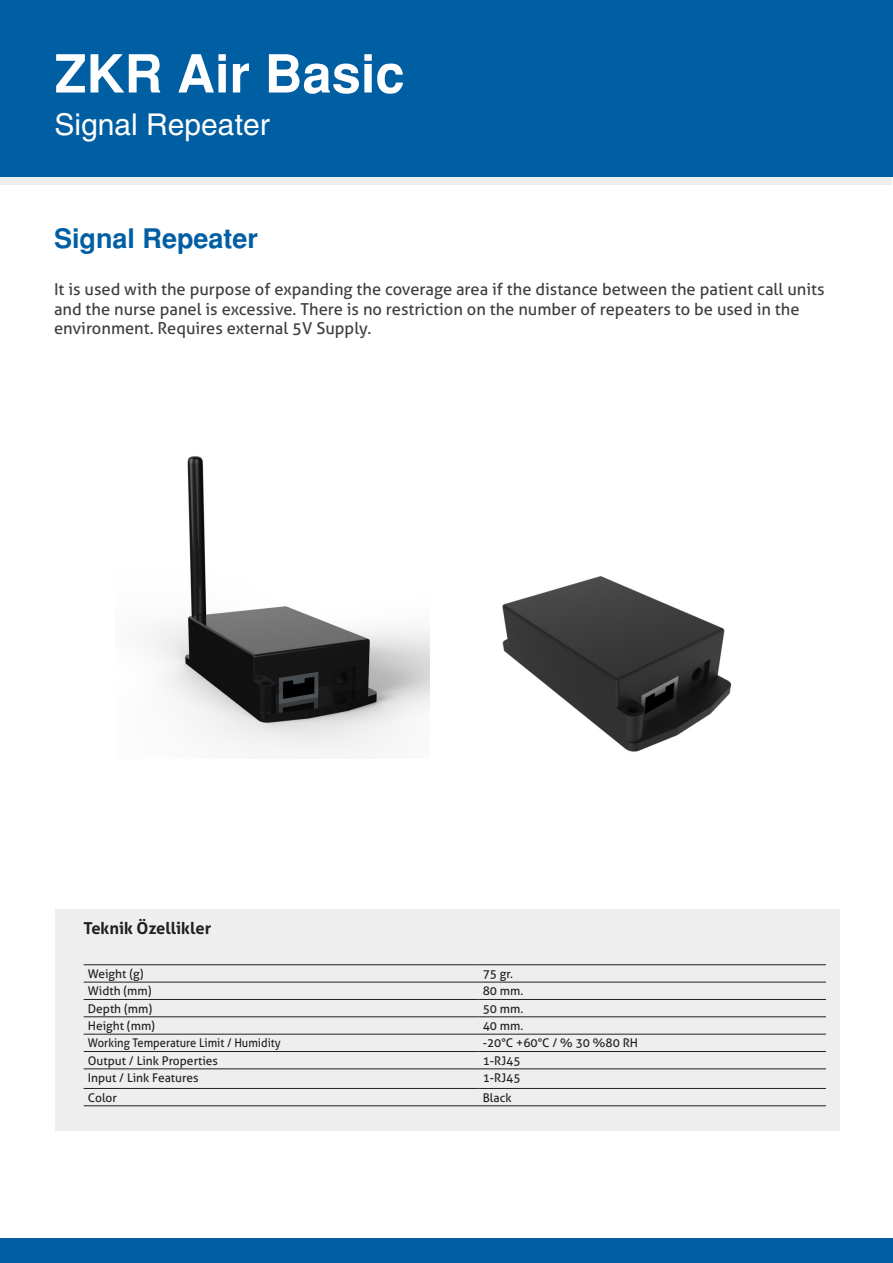
<style>
.page{position:relative;width:893px;height:1263px;background:#fff}
.page>*{position:absolute;margin:0;border:0;box-sizing:border-box;transform-origin:0 0}
.t1{font:700 52.5px "Helvetica";color:#fff}
.t2{font:30px "Helvetica";color:#fff}
.t3{font:700 27px "Helvetica";color:#005ea2}
.t4{font:16.5px/19.8px "Aller";color:#3e3e3f}
.t5{font:700 16.5px "Aller";color:#231f20}
.t6{font:12px "Aller";color:#231f20}
.t7{font:12px "Aller";color:#231f20;scale:.93 1}
</style>
<div class="page">
<div style="left:0;top:75px;width:892px;height:110px;background:linear-gradient(to right,#eee,#eee)"></div>
<div style="left:0;top:0;width:893px;height:176px;background:#005ea2"></div>
<div style="left:0;top:1238px;width:893px;height:25px;background:#005ea2"></div>
<div style="left:55px;top:909px;width:785px;height:221px;background:#eee"></div>
<hr style="left:84px;top:964px;width:394px;height:1px;background:#231f20">
<hr style="left:478px;top:964px;width:348px;height:1px;background:#231f20">
<hr style="left:84px;top:982px;width:394px;height:1px;background:#231f20">
<hr style="left:478px;top:982px;width:348px;height:1px;background:#231f20">
<hr style="left:84px;top:999px;width:394px;height:1px;background:#231f20">
<hr style="left:478px;top:999px;width:348px;height:1px;background:#231f20">
<hr style="left:84px;top:1016px;width:394px;height:1px;background:#231f20">
<hr style="left:478px;top:1016px;width:348px;height:1px;background:#231f20">
<hr style="left:84px;top:1034px;width:394px;height:1px;background:#231f20">
<hr style="left:478px;top:1034px;width:348px;height:1px;background:#231f20">
<hr style="left:84px;top:1051px;width:394px;height:1px;background:#231f20">
<hr style="left:478px;top:1051px;width:348px;height:1px;background:#231f20">
<hr style="left:84px;top:1068px;width:394px;height:1px;background:#231f20">
<hr style="left:478px;top:1068px;width:348px;height:1px;background:#231f20">
<hr style="left:84px;top:1088px;width:394px;height:1px;background:#231f20">
<hr style="left:478px;top:1088px;width:348px;height:1px;background:#231f20">
<hr style="left:84px;top:1105px;width:394px;height:1px;background:#231f20">
<hr style="left:478px;top:1105px;width:348px;height:1px;background:#231f20">
<img style="left:150px;top:456px;width:280px;height:297px">
<img style="left:502px;top:576px;width:230px;height:176px">
<p class="t1" style="left:55px;top:42px;width:352px">ZKR Air Basic</p>
<p class="t2" style="left:55px;top:107px;width:217px">Signal Repeater</p>
<p class="t3" style="left:54px;top:222px;width:206px">Signal Repeater</p>
<p class="t4" style="left:54px;top:279px;width:772px">It is used with the purpose of expanding the coverage area if the distance between the patient call units and the nurse panel is excessive. There is no restriction on the number of repeaters to be used in the environment. Requires external 5V Supply.</p>
<p class="t5" style="left:84px;top:918px;width:129px">Teknik Özellikler</p>
<p class="t6" style="left:88px;top:966px;width:57px">Weight (g)</p>
<p class="t6" style="left:483px;top:966px;width:32px">75 gr.</p>
<p class="t6" style="left:88px;top:984px;width:65px">Width (mm)</p>
<p class="t6" style="left:483px;top:984px;width:42px">80 mm.</p>
<p class="t6" style="left:88px;top:1001px;width:66px">Depth (mm)</p>
<p class="t6" style="left:483px;top:1001px;width:42px">50 mm.</p>
<p class="t6" style="left:88px;top:1018px;width:69px">Height (mm)</p>
<p class="t6" style="left:483px;top:1018px;width:42px">40 mm.</p>
<p class="t7" style="left:88px;top:1036px;width:209px">Working Temperature Limit / Humidity</p>
<p class="t6" style="left:483px;top:1036px;width:157px">-20°C +60°C / % 30 %80 RH</p>
<p class="t6" style="left:88px;top:1053px;width:132px">Output / Link Properties</p>
<p class="t6" style="left:483px;top:1053px;width:39px">1-RJ45</p>
<p class="t6" style="left:88px;top:1070px;width:112px">Input / Link Features</p>
<p class="t6" style="left:483px;top:1070px;width:39px">1-RJ45</p>
<p class="t6" style="left:88px;top:1090px;width:31px">Color</p>
<p class="t6" style="left:483px;top:1090px;width:30px">Black</p>
</div>
